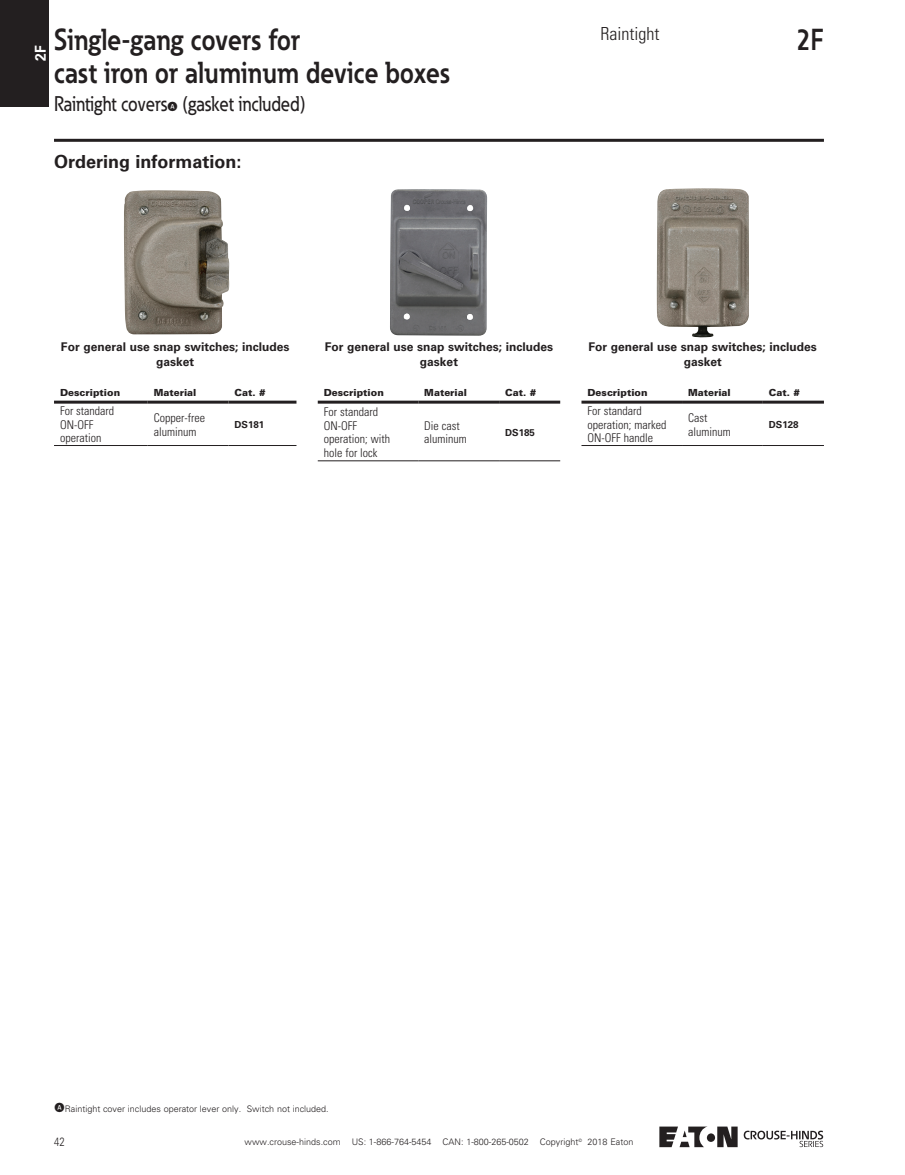
<style>
.page{position:relative;width:905px;height:1175px;background:#fff}
.page>*{position:absolute;margin:0;border:0;box-sizing:border-box;transform-origin:0 0}
.t1{font:700 30px/33px "Eaton";color:#231f20;scale:.86 1}
.t2{font:500 21px "Eaton";color:#231f20;scale:.86 1}
.t3{font:700 18px "Univers LT Std";color:#231f20}
.t4{font:300 condensed 18px "Univers LT Std";color:#231f20}
.t5{font:700 15px "Univers LT Std";color:#fff;scale:.92 1}
.t6{font:300 condensed 12px/13.5px "Univers LT Std";color:#231f20}
.t7{font:700 12px/15px "Univers LT Std";color:#231f20;text-align:center}
.t8{font:300 12px "Univers LT Std";color:#231f20;scale:.8 1}
.t9{font:900 9.75px "Univers LT Std";color:#231f20}
.t10{font:700 9.75px "Univers LT Std";color:#231f20}
.t11{font:300 9px "Univers LT Std";color:#231f20}
</style>
<div class="page">
<hr style="left:54px;top:139px;width:770px;height:3px;background:#231f20">
<div style="left:0;top:0;width:49px;height:106px;background:#231f20"></div>
<div style="left:706px;top:1133px;width:9px;height:8px;background:#231f20;border-radius:50%"></div>
<svg style="left:717px;top:1126px;width:20px;height:21px"></svg>
<svg style="left:659px;top:1126px;width:48px;height:21px"></svg>
<svg style="left:743px;top:1130px;width:80px;height:17px"></svg>
<img style="left:124px;top:190px;width:106px;height:144px">
<img style="left:390px;top:189px;width:97px;height:147px">
<img style="left:656px;top:188px;width:93px;height:150px">
<hr style="left:54px;top:400px;width:94px;height:3px;background:#231f20">
<hr style="left:148px;top:400px;width:80px;height:3px;background:#231f20">
<hr style="left:228px;top:400px;width:68px;height:3px;background:#231f20">
<hr style="left:54px;top:445px;width:94px;height:1px;background:#231f20">
<hr style="left:148px;top:445px;width:80px;height:1px;background:#231f20">
<hr style="left:228px;top:445px;width:68px;height:1px;background:#231f20">
<hr style="left:318px;top:400px;width:100px;height:3px;background:#231f20">
<hr style="left:418px;top:400px;width:81px;height:3px;background:#231f20">
<hr style="left:499px;top:400px;width:61px;height:3px;background:#231f20">
<hr style="left:318px;top:460px;width:100px;height:1px;background:#231f20">
<hr style="left:418px;top:460px;width:81px;height:1px;background:#231f20">
<hr style="left:499px;top:460px;width:61px;height:1px;background:#231f20">
<hr style="left:581px;top:400px;width:101px;height:3px;background:#231f20">
<hr style="left:682px;top:400px;width:80px;height:3px;background:#231f20">
<hr style="left:762px;top:400px;width:62px;height:3px;background:#231f20">
<hr style="left:581px;top:445px;width:101px;height:1px;background:#231f20">
<hr style="left:682px;top:445px;width:80px;height:1px;background:#231f20">
<hr style="left:762px;top:445px;width:62px;height:1px;background:#231f20">
<p class="t5" style="left:32px;top:61px;width:18px;rotate:-90deg">2F</p>
<h1 class="t1" style="left:54px;top:22px;width:462px">Single-gang covers for<br>cast iron or aluminum device boxes</h1>
<h2 class="t2" style="left:54px;top:90px;width:294px">Raintight covers (gasket included)</h2>
<h3 class="t3" style="left:54px;top:151px;width:189px">Ordering information:</h3>
<h3 class="t4" style="left:600px;top:22px;width:60px">Raintight</h3>
<h1 class="t1" style="left:796px;top:22px;width:33px">2F</h1>
<p class="t7" style="left:61px;top:339px;width:230px">For general use snap switches; includes gasket</p>
<p class="t7" style="left:325px;top:339px;width:230px">For general use snap switches; includes gasket</p>
<p class="t7" style="left:588px;top:339px;width:230px">For general use snap switches; includes gasket</p>
<p class="t9" style="left:60px;top:386px;width:62px">Description</p>
<p class="t9" style="left:154px;top:386px;width:44px">Material</p>
<p class="t9" style="left:234px;top:386px;width:33px">Cat. #</p>
<p class="t6" style="left:60px;top:404px;width:56px">For standard<br>ON-OFF operation</p>
<p class="t6" style="left:154px;top:411px;width:53px">Copper-free aluminum</p>
<p class="t10" style="left:234px;top:419px;width:31px">DS181</p>
<p class="t9" style="left:324px;top:386px;width:62px">Description</p>
<p class="t9" style="left:424px;top:386px;width:44px">Material</p>
<p class="t9" style="left:505px;top:386px;width:33px">Cat. #</p>
<p class="t6" style="left:324px;top:405px;width:68px">For standard<br>ON-OFF operation; with hole for lock</p>
<p class="t6" style="left:424px;top:419px;width:44px">Die cast aluminum</p>
<p class="t10" style="left:505px;top:426px;width:31px">DS185</p>
<p class="t9" style="left:587px;top:386px;width:62px">Description</p>
<p class="t9" style="left:688px;top:386px;width:44px">Material</p>
<p class="t9" style="left:768px;top:386px;width:33px">Cat. #</p>
<p class="t6" style="left:587px;top:404px;width:80px">For standard operation; marked<br>ON-OFF handle</p>
<p class="t6" style="left:688px;top:411px;width:44px">Cast aluminum</p>
<p class="t10" style="left:768px;top:419px;width:31px">DS128</p>
<p class="t11" style="left:65px;top:1103px;width:265px">Raintight cover includes operator lever only. Switch not included.</p>
<p class="t8" style="left:54px;top:1134px;width:15px">42</p>
<p class="t11" style="left:587px;top:1136px;width:47px">2018 Eaton</p>
<p class="t11" style="left:244px;top:1136px;width:339px">www.crouse-hinds.com US: 1-866-764-5454 CAN: 1-800-265-0502 Copyright<sup>©</sup></p>
</div>
